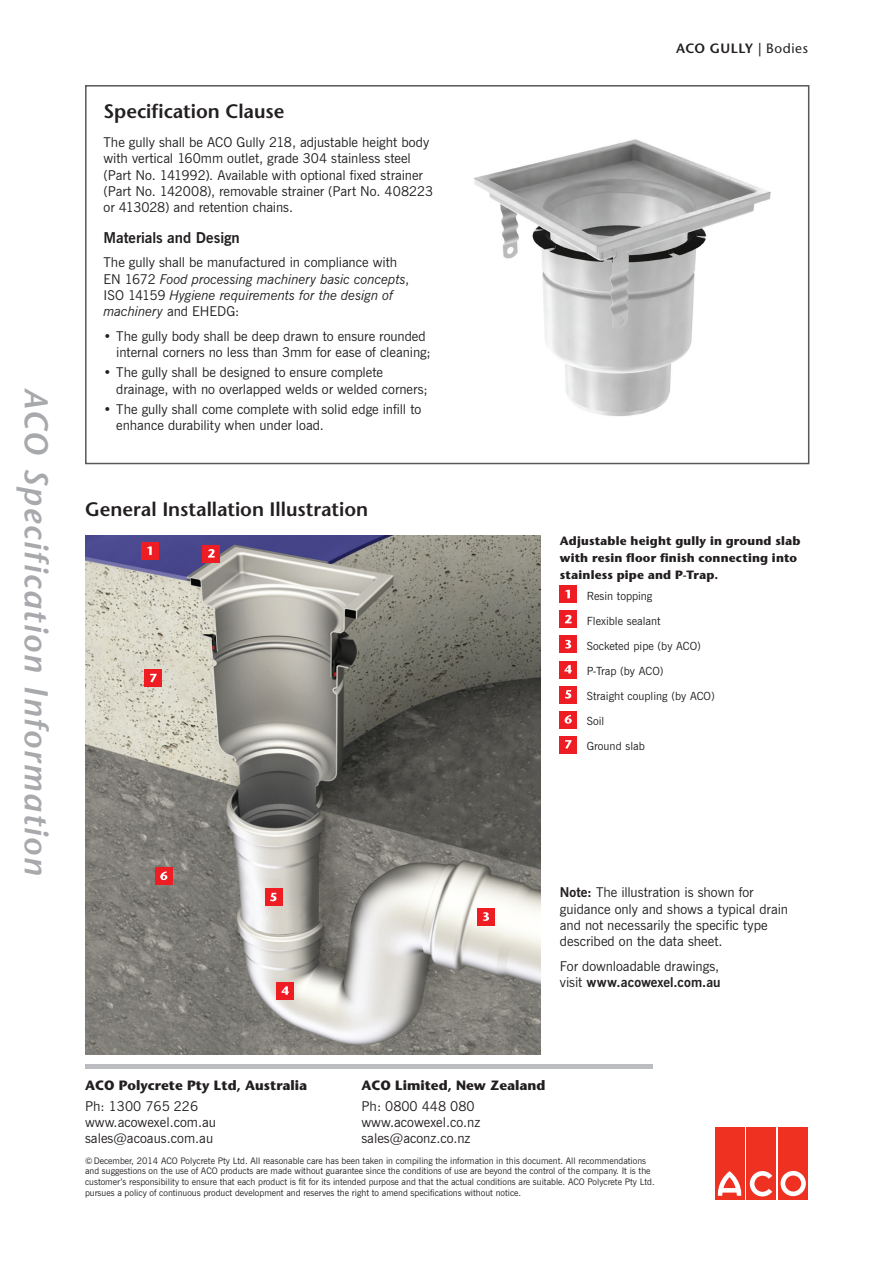
<style>
.page{position:relative;width:893px;height:1263px;background:#fff}
.page>*{position:absolute;margin:0;border:0;box-sizing:border-box;transform-origin:0 0}
.t1{font:italic 600 33px "Stone Sans";letter-spacing:.045em;color:#a8a9ad}
.Sub_Heading_1{font:600 19.5px "Stone Sans";color:#231f20}
.Sub_Heading_2{font:700 15px "News Gothic BT";letter-spacing:-.005em;color:#231f20}
.Body_Text{font:13.5px/16.2px "News Gothic BT";color:#231f20}
.Body_Text-2{font:italic 13.5px/16.2px "News Gothic BT";letter-spacing:-.01em;color:#231f20}
.t2{font:700 13.5px "Stone Sans";color:#231f20}
.t3{font:600 13.5px "Stone Sans";letter-spacing:.02em;color:#231f20}
.Sub_Heading_B{font:700 12px/17px "Stone Sans";letter-spacing:.015em;color:#231f20}
.Hygiene_Risk_caption{font:11.25px "News Gothic BT";color:#231f20}
.t4{font:9px/10.8px "News Gothic BT";color:#231f20}
.s1{font-style:normal}
.s2{font-weight:400}
.s3{font-weight:700}
</style>
<div class="page">
<div style="left:715px;top:1127px;width:29px;height:72px;background:#ef3122"></div>
<div style="left:747px;top:1127px;width:29px;height:72px;background:#ef3122"></div>
<div style="left:778px;top:1127px;width:30px;height:72px;background:#ef3122"></div>
<svg style="left:781px;top:1171px;width:25px;height:25px"></svg>
<svg style="left:750px;top:1171px;width:22px;height:25px"></svg>
<svg style="left:717px;top:1171px;width:25px;height:25px"></svg>
<hr style="left:85px;top:1065px;width:568px;height:4px;background:#bcbdc0">
<img style="left:474px;top:139px;width:297px;height:278px">
<div style="left:85px;top:85px;width:724px;height:379px;border:2px solid #57585a"></div>
<div style="left:560px;top:586px;width:17px;height:17px;background:#ee1d23"></div>
<svg style="left:565px;top:590px;width:5px;height:8px"></svg>
<div style="left:560px;top:611px;width:17px;height:17px;background:#ee1d23"></div>
<svg style="left:565px;top:615px;width:7px;height:8px"></svg>
<div style="left:560px;top:636px;width:17px;height:17px;background:#ee1d23"></div>
<svg style="left:565px;top:640px;width:6px;height:8px"></svg>
<div style="left:560px;top:661px;width:17px;height:17px;background:#ee1d23"></div>
<svg style="left:564px;top:665px;width:8px;height:8px"></svg>
<div style="left:560px;top:686px;width:17px;height:17px;background:#ee1d23"></div>
<svg style="left:565px;top:690px;width:6px;height:9px"></svg>
<div style="left:560px;top:711px;width:17px;height:17px;background:#ee1d23"></div>
<svg style="left:565px;top:715px;width:7px;height:9px"></svg>
<div style="left:560px;top:736px;width:17px;height:17px;background:#ee1d23"></div>
<svg style="left:565px;top:740px;width:7px;height:9px"></svg>
<img style="left:85px;top:536px;width:455px;height:518px">
<div style="left:142px;top:543px;width:17px;height:17px;background:#ee1d23"></div>
<svg style="left:147px;top:546px;width:5px;height:9px"></svg>
<div style="left:203px;top:545px;width:17px;height:17px;background:#ee1d23"></div>
<svg style="left:208px;top:549px;width:7px;height:9px"></svg>
<div style="left:478px;top:908px;width:17px;height:17px;background:#ee1d23"></div>
<svg style="left:483px;top:912px;width:6px;height:9px"></svg>
<div style="left:277px;top:982px;width:17px;height:17px;background:#ee1d23"></div>
<svg style="left:281px;top:986px;width:8px;height:9px"></svg>
<div style="left:265px;top:889px;width:17px;height:17px;background:#ee1d23"></div>
<svg style="left:270px;top:893px;width:6px;height:8px"></svg>
<div style="left:156px;top:867px;width:17px;height:17px;background:#ee1d23"></div>
<svg style="left:160px;top:871px;width:7px;height:9px"></svg>
<div style="left:145px;top:670px;width:17px;height:17px;background:#ee1d23"></div>
<svg style="left:150px;top:674px;width:7px;height:8px"></svg>
<h1 class="t1" style="left:56px;top:387px;width:489px;rotate:90deg">ACO Specification Information</h1>
<p class="Sub_Heading_1" style="left:104px;top:100px;width:182px">Specification Clause</p>
<p class="Body_Text" style="left:104px;top:134px;width:331px">The gully shall be ACO Gully 218, adjustable height body with vertical 160mm outlet, grade 304 stainless steel (Part No. 141992). Available with optional fixed strainer (Part No. 142008), removable strainer (Part No. 408223 or 413028) and retention chains.</p>
<p class="Sub_Heading_2" style="left:104px;top:228px;width:138px">Materials and Design</p>
<p class="Body_Text-2" style="left:104px;top:254px;width:307px"><span class="s1">The gully shall be manufactured in compliance with EN 1672</span> Food processing machinery basic concepts<span class="s1">, ISO 14159</span> Hygiene requirements for the design of machinery <span class="s1">and EHEDG:</span></p>
<p class="Body_Text" style="left:116px;top:328px;width:316px;text-indent:-13px">• The gully body shall be deep drawn to ensure rounded internal corners no less than 3mm for ease of cleaning;</p>
<p class="Body_Text" style="left:116px;top:364px;width:313px;text-indent:-13px">• The gully shall be designed to ensure complete drainage, with no overlapped welds or welded corners;</p>
<p class="Body_Text" style="left:116px;top:401px;width:306px;text-indent:-13px">• The gully shall come complete with solid edge infill to enhance durability when under load.</p>
<p class="Sub_Heading_1" style="left:85px;top:498px;width:285px">General Installation Illustration</p>
<p class="t3" style="left:676px;top:40px;width:133px">ACO GULLY | <span class="s2">Bodies</span></p>
<p class="Sub_Heading_B" style="left:560px;top:532px;width:242px">Adjustable height gully in ground slab with resin floor finish connecting into stainless pipe and P-Trap.</p>
<p class="Hygiene_Risk_caption" style="left:587px;top:589px;width:67px">Resin topping</p>
<p class="Hygiene_Risk_caption" style="left:587px;top:614px;width:75px">Flexible sealant</p>
<p class="Hygiene_Risk_caption" style="left:587px;top:639px;width:116px">Socketed pipe (by ACO)</p>
<p class="Hygiene_Risk_caption" style="left:587px;top:664px;width:78px">P-Trap (by ACO)</p>
<p class="Hygiene_Risk_caption" style="left:587px;top:689px;width:129px">Straight coupling (by ACO)</p>
<p class="Hygiene_Risk_caption" style="left:587px;top:714px;width:19px">Soil</p>
<p class="Hygiene_Risk_caption" style="left:587px;top:739px;width:59px">Ground slab</p>
<p class="Body_Text" style="left:560px;top:884px;width:230px"><span class="s3">Note:</span> The illustration is shown for guidance only and shows a typical drain and not necessarily the specific type described on the data sheet.</p>
<p class="Body_Text" style="left:560px;top:958px;width:162px">For downloadable drawings, visit <span class="s3">www.acowexel.com.au</span></p>
<p class="t2" style="left:85px;top:1078px;width:224px">ACO Polycrete Pty Ltd, Australia</p>
<p class="Body_Text" style="left:85px;top:1098px;width:133px">Ph: 1300 765 226 www.acowexel.com.au sales@acoaus.com.au</p>
<p class="t2" style="left:361px;top:1077px;width:186px">ACO Limited, New Zealand</p>
<p class="Body_Text" style="left:361px;top:1098px;width:120px">Ph: 0800 448 080 www.acowexel.co.nz sales@aconz.co.nz</p>
<p class="t4" style="left:85px;top:1155px;width:571px">©December, 2014 ACO Polycrete Pty Ltd. All reasonable care has been taken in compiling the information in this document. All recommendations and suggestions on the use of ACO products are made without guarantee since the conditions of use are beyond the control of the company. It is the customer’s responsibility to ensure that each product is fit for its intended purpose and that the actual conditions are suitable. ACO Polycrete Pty Ltd. pursues a policy of continuous product development and reserves the right to amend specifications without notice.</p>
</div>
